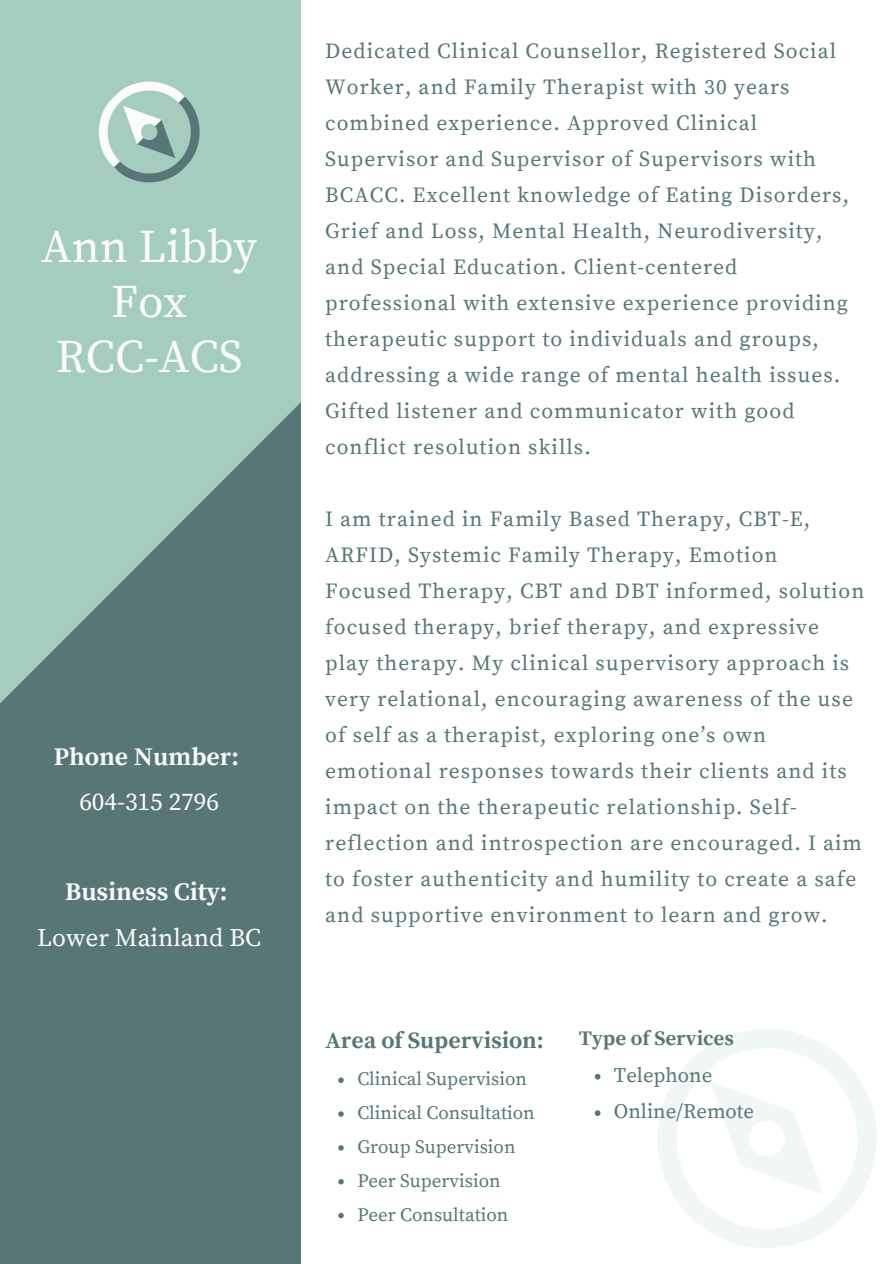
<style>
.page{position:relative;width:894px;height:1264px;background:#fff}
.page>*{position:absolute;margin:0;border:0;box-sizing:border-box;transform-origin:0 0}
.t1{font:46.35px/55.2px "Source Serif Pro";color:#fbfbfb;text-align:center}
.t2{font:25.2px/45px "Source Serif Pro";color:#fbfbfb;text-align:center}
.t3{font:700 25.2px/45px "Source Serif Pro";color:#fbfbfb;text-align:center}
.t4{font:700 23.25px "Source Serif Pro";color:#587676}
.t5{font:21.45px/36px "Source Serif Pro";letter-spacing:.05em;color:#587676}
.t6{font:20.55px "Source Serif Pro";color:#587676}
.t7{font:700 20.55px "Source Serif Pro";color:#587676}
.t8{font:18.9px "Source Serif Pro";color:#587676}
.s1{font-weight:400}
.s2{font-weight:700}
</style>
<div class="page">
<svg style="left:0;top:0;width:301px;height:1263px;background:#779994"></svg>
<svg style="left:79px;top:61px;width:141px;height:142px;background:#a5c9be"></svg>
<svg style="left:658px;top:1029px;width:218px;height:219px"></svg>
<svg style="left:338px;top:1077px;width:5px;height:5px"></svg>
<svg style="left:338px;top:1111px;width:5px;height:5px"></svg>
<svg style="left:338px;top:1145px;width:5px;height:5px"></svg>
<svg style="left:338px;top:1179px;width:5px;height:5px"></svg>
<svg style="left:338px;top:1212px;width:5px;height:6px"></svg>
<svg style="left:594px;top:1073px;width:6px;height:6px"></svg>
<svg style="left:594px;top:1110px;width:6px;height:5px"></svg>
<p class="t1" style="left:41px;top:221px;width:218px">Ann Libby<br>Fox<br>RCC-ACS</p>
<h3 class="t3" style="left:54px;top:735px;width:186px">Phone Number:<br><span class="s1">604-315 2796</span></h3>
<h3 class="t2" style="left:37px;top:870px;width:225px"><span class="s2">Business City:<br></span>Lower Mainland BC</h3>
<p class="t5" style="left:325px;top:33px;width:525px">Dedicated Clinical Counsellor, Registered Social Worker, and Family Therapist with 30 years combined experience. Approved Clinical Supervisor and Supervisor of Supervisors with BCACC. Excellent knowledge of Eating Disorders, Grief and Loss, Mental Health, Neurodiversity, and Special Education. Client-centered professional with extensive experience providing therapeutic support to individuals and groups, addressing a wide range of mental health issues.<br>Gifted listener and communicator with good conflict resolution skills.</p>
<h1 class="t5" style="left:325px;top:501px;width:540px">I am trained in Family Based Therapy, CBT-E, ARFID, Systemic Family Therapy, Emotion Focused Therapy, CBT and DBT informed, solution focused therapy, brief therapy, and expressive play therapy. My clinical supervisory approach is very relational, encouraging awareness of the use of self as a therapist, exploring one’s own emotional responses towards their clients and its impact on the therapeutic relationship. Self&shy;reflection and introspection are encouraged. I aim to foster authenticity and humility to create a safe and supportive environment to learn and grow.</h1>
<p class="t4" style="left:325px;top:1026px;width:220px">Area of Supervision:</p>
<h5 class="t8" style="left:357px;top:1067px;width:171px">Clinical Supervision</h5>
<h5 class="t8" style="left:357px;top:1101px;width:179px">Clinical Consultation</h5>
<h2 class="t8" style="left:357px;top:1135px;width:160px">Group Supervision</h2>
<p class="t8" style="left:357px;top:1169px;width:145px">Peer Supervision</p>
<p class="t8" style="left:357px;top:1203px;width:152px">Peer Consultation</p>
<p class="t7" style="left:578px;top:1026px;width:157px">Type of Services</p>
<p class="t6" style="left:613px;top:1062px;width:100px">Telephone</p>
<p class="t6" style="left:613px;top:1099px;width:142px">Online/Remote</p>
</div>
